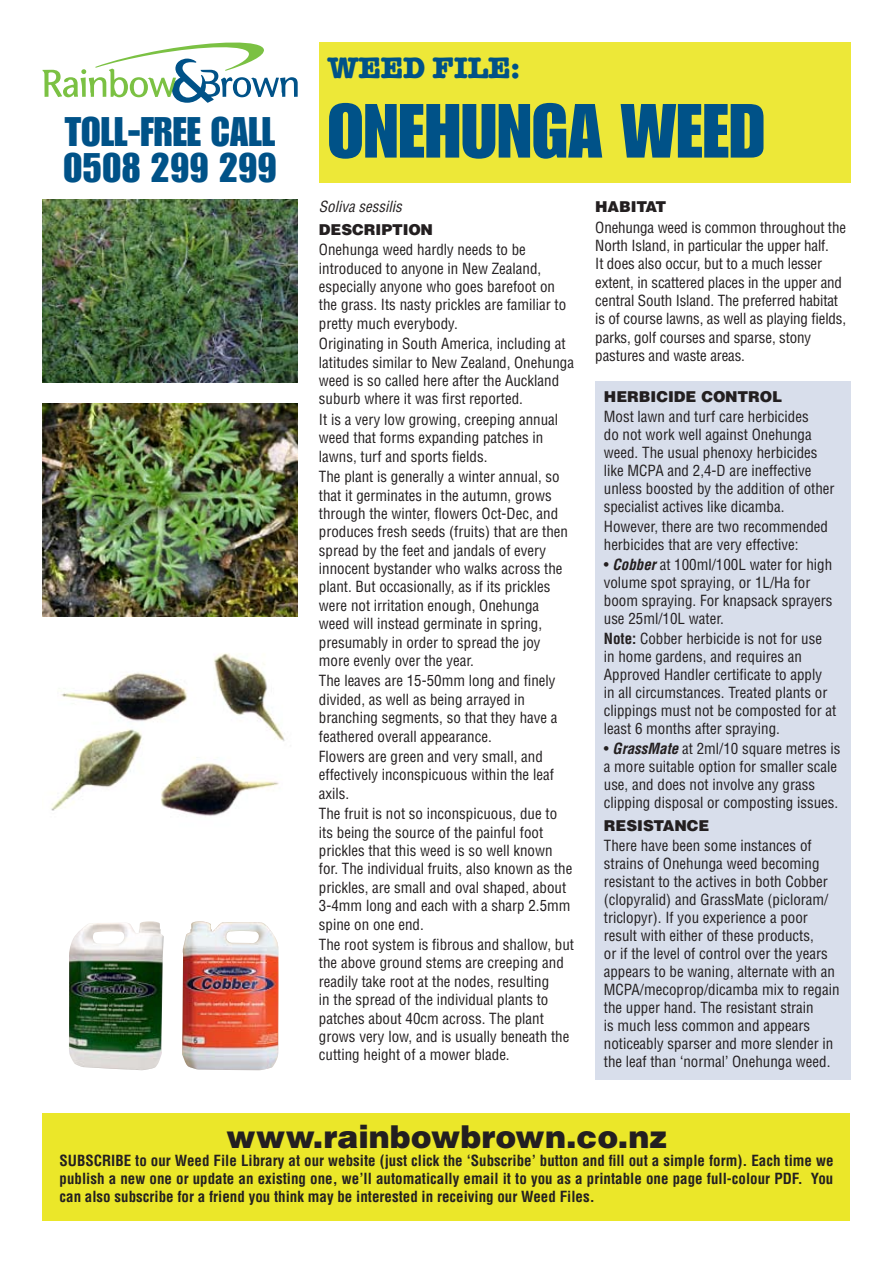
<style>
.page{position:relative;width:893px;height:1263px;background:#fff}
.page>*{position:absolute;margin:0;border:0;box-sizing:border-box;transform-origin:0 0}
.t1{font:40.5px/36px "Impact";color:#005288}
.t2{font:900 31.5px "Helvetica";color:#231f20}
.t3{font:700 30px "American Typewriter";color:#005288}
.t4{font:700 condensed 16.5px/19.8px "Univers";color:#231f20}
.t5{font:condensed 15px/18.3px "Helvetica";color:#231f20}
.t6{font:700 condensed 15px/18px "Helvetica";color:#231f20;text-align:justify}
.t7{font:900 15px "Helvetica";color:#231f20}
.t8{font:italic condensed 15px "Helvetica";color:#231f20}
.t9{font:900 15px "Helvetica";letter-spacing:-.02em;color:#231f20}
.s1{font-size:75px}
.s2{font-weight:700;font-style:italic}
.s3{font-weight:700}
</style>
<div class="page">
<div style="left:319px;top:43px;width:531px;height:140px;background:#ede838"></div>
<img style="left:43px;top:200px;width:255px;height:183px">
<img style="left:43px;top:404px;width:255px;height:213px">
<img style="left:51px;top:653px;width:234px;height:163px">
<svg style="left:43px;top:42px;width:255px;height:61px"></svg>
<div style="left:595px;top:381px;width:255px;height:699px;background:#d8deeb"></div>
<img style="left:69px;top:921px;width:95px;height:149px">
<img style="left:182px;top:921px;width:97px;height:149px">
<div style="left:43px;top:1113px;width:807px;height:107px;background:#ebe729"></div>
<h3 class="t3" style="left:327px;top:50px;width:194px">WEED FILE:</h3>
<h1 class="t1" style="left:63px;top:114px;width:703px">TOLL-FREE CALL <span class="s1">ONEHUNGA WEED<br></span>0508 299 299</h1>
<p class="t8" style="left:319px;top:197px;width:84px">Soliva sessilis</p>
<p class="t7" style="left:319px;top:219px;width:116px">DESCRIPTION</p>
<p class="t5" style="left:319px;top:240px;width:249px">Onehunga weed hardly needs to be introduced to anyone in New Zealand, especially anyone who goes barefoot on the grass. Its nasty prickles are familiar to pretty much everybody.</p>
<p class="t5" style="left:319px;top:334px;width:257px">Originating in South America, including at latitudes similar to New Zealand, Onehunga weed is so called here after the Auckland suburb where it was first reported.</p>
<p class="t5" style="left:319px;top:410px;width:241px">It is a very low growing, creeping annual weed that forms expanding patches in lawns, turf and sports fields.</p>
<p class="t5" style="left:319px;top:467px;width:251px">The plant is generally a winter annual, so that it germinates in the autumn, grows through the winter, flowers Oct-Dec, and produces fresh seeds (fruits) that are then spread by the feet and jandals of every innocent bystander who walks across the plant. But occasionally, as if its prickles were not irritation enough, Onehunga weed will instead germinate in spring, presumably in order to spread the joy more evenly over the year.</p>
<p class="t5" style="left:319px;top:671px;width:240px">The leaves are 15-50mm long and finely divided, as well as being arrayed in branching segments, so that they have a feathered overall appearance.</p>
<p class="t5" style="left:319px;top:747px;width:236px">Flowers are green and very small, and effectively inconspicuous within the leaf axils.</p>
<p class="t5" style="left:319px;top:804px;width:255px">The fruit is not so inconspicuous, due to its being the source of the painful foot prickles that this weed is so well known for. The individual fruits, also known as the prickles, are small and oval shaped, about 3-4mm long and each with a sharp 2.5mm spine on one end.</p>
<p class="t5" style="left:319px;top:935px;width:257px">The root system is fibrous and shallow, but the above ground stems are creeping and readily take root at the nodes, resulting<br>in the spread of the individual plants to patches about 40cm across. The plant grows very low, and is usually beneath the cutting height of a mower blade.</p>
<p class="t9" style="left:595px;top:197px;width:73px">HABITAT</p>
<p class="t5" style="left:595px;top:218px;width:252px">Onehunga weed is common throughout the North Island, in particular the upper half.<br>It does also occur, but to a much lesser extent, in scattered places in the upper and central South Island. The preferred habitat is of course lawns, as well as playing fields, parks, golf courses and sparse, stony pastures and waste areas.</p>
<p class="t7" style="left:604px;top:386px;width:180px">HERBICIDE.CONTROL</p>
<p class="t5" style="left:604px;top:407px;width:232px">Most lawn and turf care herbicides<br>do not work well against Onehunga weed. The usual phenoxy herbicides like MCPA and 2,4-D are ineffective unless boosted by the addition of other specialist actives like dicamba.</p>
<p class="t5" style="left:604px;top:517px;width:226px">However, there are two recommended herbicides that are very effective:</p>
<p class="t5" style="left:604px;top:555px;width:230px">• <span class="s2">Cobber</span> at 100ml/100L water for high volume spot spraying, or 1L/Ha for boom spraying. For knapsack sprayers use 25ml/10L water.</p>
<p class="t5" style="left:604px;top:629px;width:234px"><span class="s3">Note:</span> Cobber herbicide is not for use in home gardens, and requires an Approved Handler certificate to apply in all circumstances. Treated plants or clippings must not be composted for at least 6 months after spraying.</p>
<p class="t5" style="left:604px;top:740px;width:238px">• <span class="s2">GrassMate</span> at 2ml/10 square metres is a more suitable option for smaller scale use, and does not involve any grass clipping disposal or composting issues.</p>
<p class="t7" style="left:604px;top:815px;width:107px">RESISTANCE</p>
<p class="t5" style="left:604px;top:836px;width:237px">There have been some instances of strains of Onehunga weed becoming resistant to the actives in both Cobber (clopyralid) and GrassMate (picloram/ triclopyr). If you experience a poor result with either of these products,<br>or if the level of control over the years appears to be waning, alternate with an MCPA/mecoprop/dicamba mix to regain the upper hand. The resistant strain<br>is much less common and appears noticeably sparser and more slender in the leaf than ‘normal’ Onehunga weed.</p>
<h2 class="t2" style="left:226px;top:1116px;width:442px">www.rainbowbrown.co.nz</h2>
<p class="t6" style="left:60px;top:1151px;width:775px">SUBSCRIBE to our Weed File Library at our website (just click the ‘Subscribe’ button and fill out a simple form). Each time we publish a new one or update an existing one, we’ll automatically email it to you as a printable one page full-colour PDF. You can also subscribe for a friend you think may be interested in receiving our Weed Files.</p>
<p class="t4" style="left:457px;top:1130px;width:270px">PO Box 10049, Mail Centre, Rotorua 3046<br>E-mail: mail@rainbowbrown.co.nz<br>Freephone: (0508) 299 299<br>Fax: (07) 350 2008</p>
</div>
